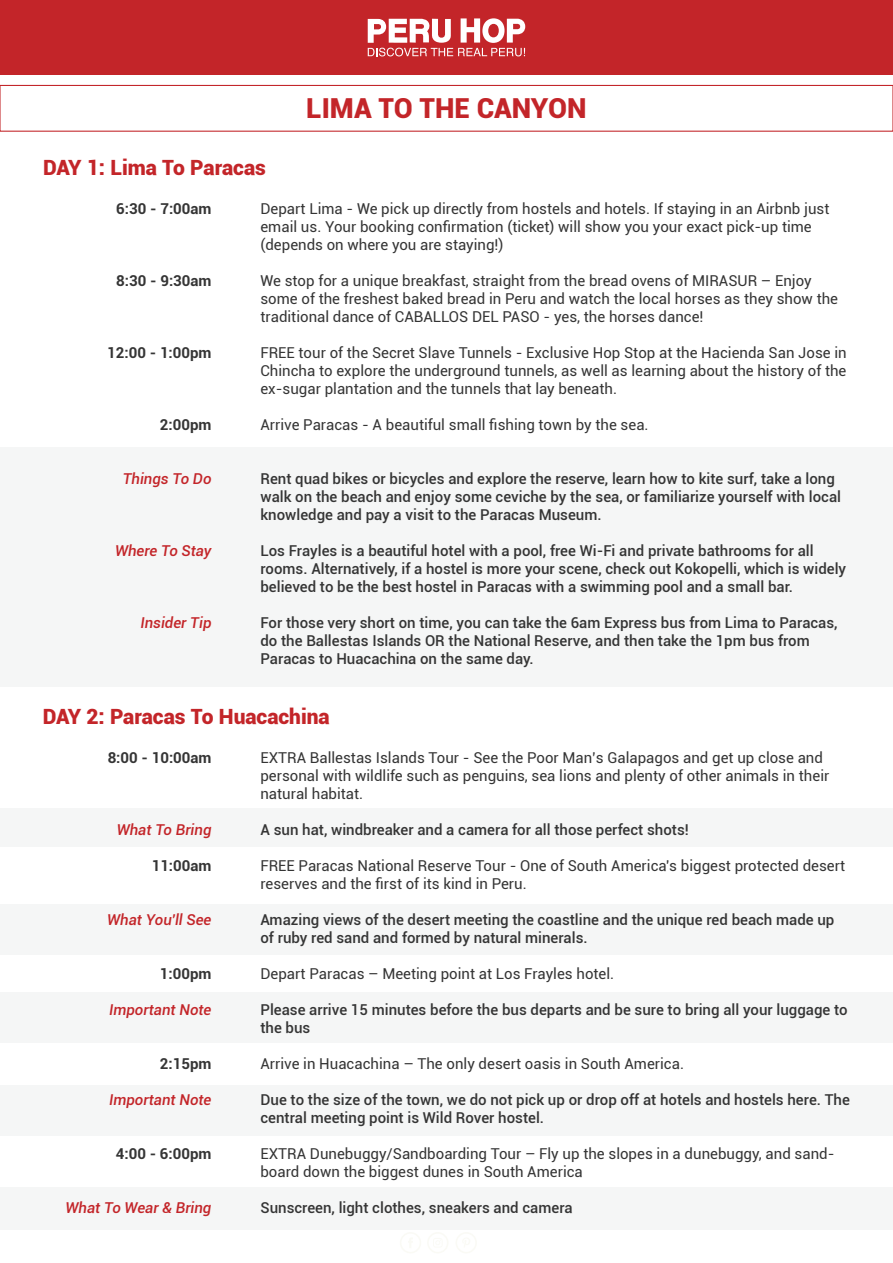
<style>
.page{position:relative;width:893px;height:1263px;background:#fff}
.page>*{position:absolute;margin:0;border:0;box-sizing:border-box;transform-origin:0 0}
.t1{font:900 27.6px "Roboto";color:#c32529}
.t2{font:900 21px "Roboto";color:#c32529}
.t3{font:15px/18px "Roboto";color:#353535}
.t4{font:500 15px/18px "Roboto";color:#353535}
.t5{font:italic 500 15px "Roboto";color:#c32529}
.t6{font:700 15px "Roboto";color:#353535}
</style>
<div class="page">
<div style="left:0;top:0;width:893px;height:75px;background:#c32529"></div>
<div style="left:0;top:447px;width:893px;height:240px;background:#f5f6f6"></div>
<div style="left:0;top:85px;width:893px;height:47px;border:1px solid #c32529"></div>
<svg style="left:368px;top:18px;width:157px;height:38px"></svg>
<div style="left:0;top:808px;width:893px;height:39px;background:#f5f6f6"></div>
<div style="left:0;top:904px;width:893px;height:51px;background:#f5f6f6"></div>
<div style="left:0;top:992px;width:893px;height:50px;background:#f5f6f6"></div>
<div style="left:0;top:1085px;width:893px;height:50px;background:#f5f6f6"></div>
<div style="left:0;top:1187px;width:893px;height:43px;background:#f5f6f6"></div>
<div style="left:400px;top:1232px;width:21px;height:21px;border:2px solid #fafaf5;border-radius:50%"></div>
<div style="left:427px;top:1232px;width:21px;height:21px;border:2px solid #fafaf5;border-radius:50%"></div>
<div style="left:456px;top:1232px;width:21px;height:21px;border:2px solid #fafaf5;border-radius:50%"></div>
<div style="left:483px;top:1232px;width:20px;height:20px;border:2px solid #fff;border-radius:50%"></div>
<h1 class="t1" style="left:306px;top:89px;width:282px">LIMA TO THE CANYON</h1>
<h2 class="t2" style="left:43px;top:152px;width:224px">DAY 1: Lima To Paracas</h2>
<p class="t6" style="left:116px;top:198px;width:97px">6:30 - 7:00am</p>
<p class="t3" style="left:260px;top:199px;width:570px">Depart Lima - We pick up directly from hostels and hotels. If staying in an Airbnb just email us. Your booking confirmation (ticket) will show you your exact pick-up time (depends on where you are staying!)</p>
<p class="t3" style="left:260px;top:271px;width:579px">We stop for a unique breakfast, straight from the bread ovens of MIRASUR – Enjoy some of the freshest baked bread in Peru and watch the local horses as they show the traditional dance of CABALLOS DEL PASO - yes, the horses dance!</p>
<p class="t3" style="left:260px;top:343px;width:588px;text-align:justify">FREE tour of the Secret Slave Tunnels - Exclusive Hop Stop at the Hacienda San Jose in Chincha to explore the underground tunnels, as well as learning about the history of the ex-sugar plantation and the tunnels that lay beneath.</p>
<p class="t3" style="left:260px;top:415px;width:390px">Arrive Paracas - A beautiful small fishing town by the sea.</p>
<p class="t4" style="left:260px;top:469px;width:582px">Rent quad bikes or bicycles and explore the reserve, learn how to kite surf, take a long walk on the beach and enjoy some ceviche by the sea, or familiarize yourself with local knowledge and pay a visit to the Paracas Museum.</p>
<p class="t4" style="left:260px;top:541px;width:587px">Los Frayles is a beautiful hotel with a pool, free Wi-Fi and private bathrooms for all rooms. Alternatively, if a hostel is more your scene, check out Kokopelli, which is widely believed to be the best hostel in Paracas with a swimming pool and a small bar.</p>
<p class="t4" style="left:260px;top:613px;width:579px">For those very short on time, you can take the 6am Express bus from Lima to Paracas, do the Ballestas Islands OR the National Reserve, and then take the 1pm bus from<br>Paracas to Huacachina on the same day.</p>
<p class="t6" style="left:116px;top:270px;width:97px">8:30 - 9:30am</p>
<p class="t6" style="left:107px;top:342px;width:106px">12:00 - 1:00pm</p>
<p class="t6" style="left:160px;top:414px;width:53px">2:00pm</p>
<p class="t5" style="left:123px;top:468px;width:90px">Things To Do</p>
<p class="t5" style="left:115px;top:540px;width:98px">Where To Stay</p>
<p class="t5" style="left:140px;top:612px;width:73px">Insider Tip</p>
<h2 class="t2" style="left:43px;top:701px;width:288px">DAY 2: Paracas To Huacachina</h2>
<p class="t6" style="left:108px;top:747px;width:105px">8:00 - 10:00am</p>
<p class="t3" style="left:260px;top:748px;width:570px">EXTRA Ballestas Islands Tour - See the Poor Man’s Galapagos and get up close and personal with wildlife such as penguins, sea lions and plenty of other animals in their natural habitat.</p>
<p class="t4" style="left:260px;top:820px;width:430px">A sun hat, windbreaker and a camera for all those perfect shots!</p>
<p class="t3" style="left:260px;top:856px;width:586px">FREE Paracas National Reserve Tour - One of South America's biggest protected desert reserves and the first of its kind in Peru.</p>
<p class="t4" style="left:260px;top:910px;width:575px">Amazing views of the desert meeting the coastline and the unique red beach made up of ruby red sand and formed by natural minerals.</p>
<p class="t3" style="left:260px;top:964px;width:355px">Depart Paracas – Meeting point at Los Frayles hotel.</p>
<p class="t4" style="left:260px;top:1000px;width:589px">Please arrive 15 minutes before the bus departs and be sure to bring all your luggage to the bus</p>
<p class="t3" style="left:260px;top:1054px;width:425px">Arrive in Huacachina – The only desert oasis in South America.</p>
<p class="t4" style="left:260px;top:1090px;width:591px">Due to the size of the town, we do not pick up or drop off at hotels and hostels here. The central meeting point is Wild Rover hostel.</p>
<p class="t3" style="left:260px;top:1144px;width:576px">EXTRA Dunebuggy/Sandboarding Tour – Fly up the slopes in a dunebuggy, and sand&shy;board down the biggest dunes in South America</p>
<p class="t4" style="left:260px;top:1198px;width:314px">Sunscreen, light clothes, sneakers and camera</p>
<p class="t5" style="left:117px;top:819px;width:96px">What To Bring</p>
<p class="t6" style="left:152px;top:855px;width:61px">11:00am</p>
<p class="t5" style="left:107px;top:909px;width:106px">What You'll See</p>
<p class="t6" style="left:160px;top:963px;width:53px">1:00pm</p>
<p class="t5" style="left:109px;top:999px;width:104px">Important Note</p>
<p class="t6" style="left:160px;top:1053px;width:53px">2:15pm</p>
<p class="t5" style="left:109px;top:1089px;width:104px">Important Note</p>
<p class="t6" style="left:116px;top:1143px;width:97px">4:00 - 6:00pm</p>
<p class="t5" style="left:66px;top:1197px;width:147px">What To Wear &amp; Bring</p>
</div>
